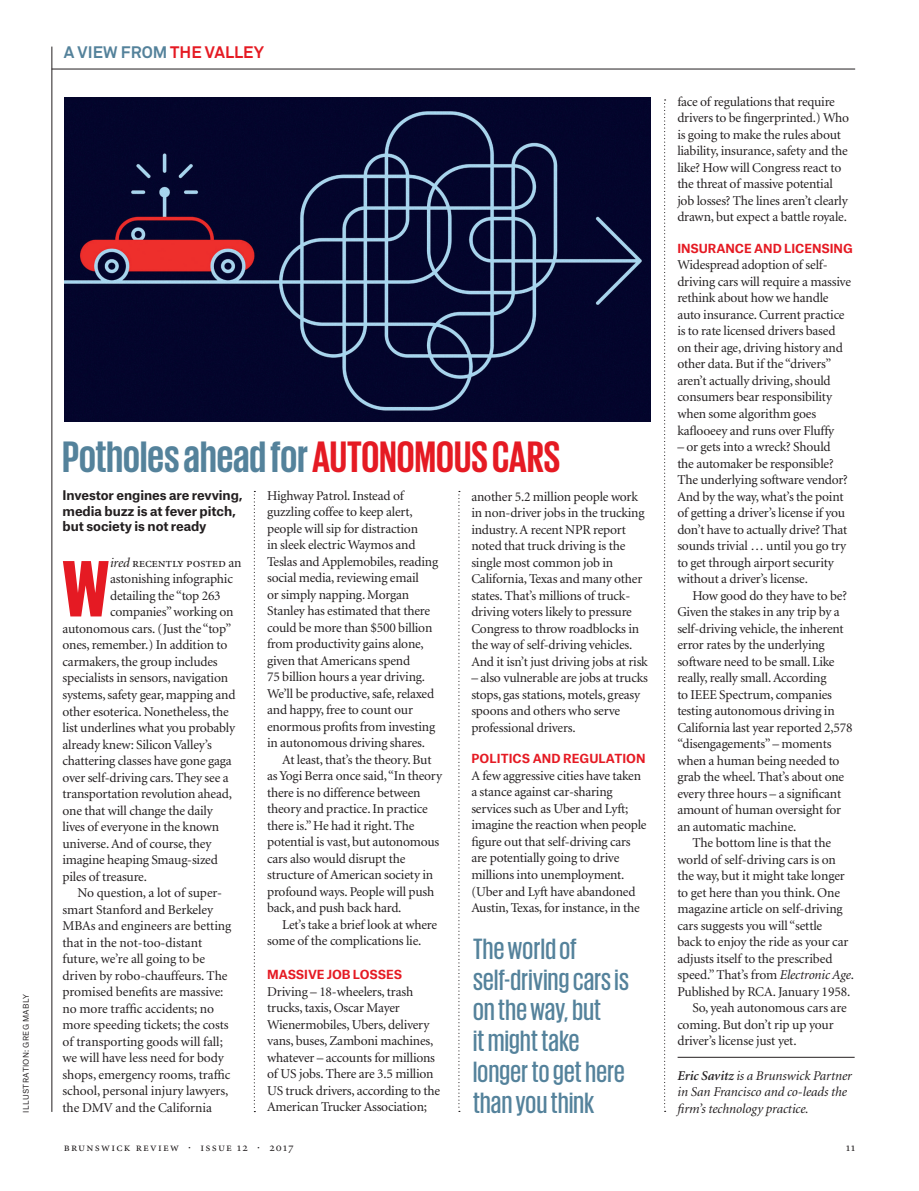
<style>
.page{position:relative;width:919px;height:1191px;background:#fff}
.page>*{position:absolute;margin:0;border:0;box-sizing:border-box;transform-origin:0 0}
.BR_Minion_BODYCOPY{font:800 81.75px "Giorgio Sans";color:#e51a23}
.BR_Atlas_Grotesk_SMA{font:700 45px "Giorgio Sans";letter-spacing:.005em;color:#54829b}
.BR_Minion_BODYCOPY-2{font:500 30px/30.8px "Giorgio Sans";letter-spacing:.015em;color:#54829b}
.SA_strap{font:700 16.5px "Akkurat Pro";letter-spacing:.005em;color:#54829b}
.BR_Minion_BODYCOPY-3{font:13.5px/16.5px "Minion";letter-spacing:-.015em;color:#231f20}
.BR_Atlas_Grotesk_SMA-2{font:13.5px/16.5px "Minion";letter-spacing:-.015em;color:#231f20}
.BR_Minion_BODYCOPY-4{font:italic 13.5px/16.5px "Minion";letter-spacing:-.005em;color:#231f20}
.BR_Minion_BODYCOPY-5{font:13.5px "Minion Regular SC";letter-spacing:-.015em;color:#231f20}
.BR_Atlas_Grotesk_SMA-3{font:700 12.75px/15.8px "Atlas Grotesk";letter-spacing:-.005em;color:#231f20}
.BR_Atlas_Grotesk_SMA-4{font:700 12px "Atlas Grotesk";letter-spacing:-.005em;color:#e51a23}
.t1{font:12px "Minion Regular SC";letter-spacing:.105em;color:#231f20}
.BR_Atlas_Grotesk_GUT{font:7.5px "Atlas Grotesk";letter-spacing:.04em;color:#231f20}
.s1{color:#e51a23}
.s2{font-family:"Minion";font-style:italic}
.s3{font-family:"Minion"}
.s4{font-style:italic}
.s5{font-weight:600}
</style>
<div class="page">
<img style="left:64px;top:98px;width:586px;height:323px">
<hr style="left:677px;top:1057px;width:177px;height:1px;background:#231f20">
<hr style="left:52px;top:69px;width:803px;height:1px;background:#231f20">
<hr style="left:52px;top:47px;width:1px;height:1065px;background:#231f20">
<svg style="left:458px;top:491px;width:2px;height:621px"></svg>
<svg style="left:254px;top:491px;width:1px;height:621px"></svg>
<svg style="left:664px;top:99px;width:1px;height:1013px"></svg>
<p class="BR_Atlas_Grotesk_GUT" style="left:20px;top:1112px;width:120px;rotate:-90deg">ILLUSTRATION: GREG MABLY</p>
<p class="SA_strap" style="left:64px;top:42px;width:201px">A VIEW FROM <span class="s1">THE VALLEY</span></p>
<p class="BR_Atlas_Grotesk_SMA" style="left:63px;top:434px;width:499px">Potholes ahead for<span class="s1">AUTONOMOUS CARS</span></p>
<p class="BR_Atlas_Grotesk_SMA-3" style="left:63px;top:486px;width:181px">Investor engines are revving, media buzz is at fever pitch, but society is not ready</p>
<p class="BR_Minion_BODYCOPY" style="left:63px;top:547px;width:48px">W</p>
<p class="BR_Minion_BODYCOPY-5" style="left:110px;top:556px;width:133px"><span class="s2">ired</span> recently posted <span class="s3">an</span></p>
<p class="BR_Minion_BODYCOPY-3" style="left:110px;top:571px;width:124px">astonishing infographic</p>
<p class="BR_Minion_BODYCOPY-3" style="left:110px;top:588px;width:112px">detailing the “top 263</p>
<p class="BR_Minion_BODYCOPY-3" style="left:110px;top:604px;width:125px">companies” working on</p>
<p class="BR_Minion_BODYCOPY-3" style="left:63px;top:621px;width:170px">autonomous cars. (Just the “top”</p>
<p class="BR_Minion_BODYCOPY-3" style="left:63px;top:637px;width:166px">ones, remember.) In addition to</p>
<p class="BR_Minion_BODYCOPY-3" style="left:63px;top:654px;width:157px">carmakers, the group includes</p>
<p class="BR_Minion_BODYCOPY-3" style="left:63px;top:670px;width:167px">specialists in sensors, navigation</p>
<p class="BR_Minion_BODYCOPY-3" style="left:63px;top:687px;width:174px">systems, safety gear, mapping and</p>
<p class="BR_Minion_BODYCOPY-3" style="left:63px;top:703px;width:168px">other esoterica. Nonetheless, the</p>
<p class="BR_Minion_BODYCOPY-3" style="left:63px;top:720px;width:174px">list underlines what you probably</p>
<p class="BR_Minion_BODYCOPY-3" style="left:63px;top:736px;width:151px">already knew: Silicon Valley’s</p>
<p class="BR_Minion_BODYCOPY-3" style="left:63px;top:753px;width:171px">chattering classes have gone gaga</p>
<p class="BR_Minion_BODYCOPY-3" style="left:63px;top:769px;width:167px">over self-driving cars. They see a</p>
<p class="BR_Minion_BODYCOPY-3" style="left:63px;top:786px;width:171px">transportation revolution ahead,</p>
<p class="BR_Minion_BODYCOPY-3" style="left:63px;top:802px;width:152px">one that will change the daily</p>
<p class="BR_Minion_BODYCOPY-3" style="left:63px;top:819px;width:158px">lives of everyone in the known</p>
<p class="BR_Minion_BODYCOPY-3" style="left:63px;top:835px;width:150px">universe. And of course, they</p>
<p class="BR_Minion_BODYCOPY-3" style="left:63px;top:852px;width:157px">imagine heaping Smaug-sized</p>
<p class="BR_Minion_BODYCOPY-3" style="left:63px;top:868px;width:86px">piles of treasure.</p>
<p class="BR_Minion_BODYCOPY-3" style="left:63px;top:885px;width:170px;text-indent:15px">No question, a lot of super&shy;smart Stanford and Berkeley<br>MBAs and engineers are betting that in the not-too-distant future, we’re all going to be driven by robo-chauffeurs. The promised benefits are massive: no more traffic accidents; no more speeding tickets; the costs of transporting goods will fall; we will have less need for body shops, emergency rooms, traffic school, personal injury lawyers, the DMV and the California</p>
<p class="BR_Minion_BODYCOPY-3" style="left:267px;top:487px;width:173px">Highway Patrol. Instead of guzzling coffee to keep alert, people will sip for distraction<br>in sleek electric Waymos and<br>Teslas and Applemobiles, reading social media, reviewing email<br>or simply napping. Morgan<br>Stanley has estimated that there could be more than $500 billion from productivity gains alone, given that Americans spend<br>75 billion hours a year driving.<br>We’ll be productive, safe, relaxed and happy, free to count our enormous profits from investing in autonomous driving shares.</p>
<p class="BR_Minion_BODYCOPY-3" style="left:267px;top:751px;width:176px;text-indent:15px">At least, that’s the theory. But as Yogi Berra once said, “In theory there is no difference between theory and practice. In practice there is.” He had it right. The potential is vast, but autonomous cars also would disrupt the structure of American society in profound ways. People will push back, and push back hard.</p>
<p class="BR_Minion_BODYCOPY-3" style="left:267px;top:916px;width:171px;text-indent:15px">Let’s take a brief look at where some of the complications lie.</p>
<p class="BR_Atlas_Grotesk_SMA-4" style="left:267px;top:964px;width:136px">MASSIVE JOB LOSSES</p>
<p class="BR_Atlas_Grotesk_SMA-2" style="left:267px;top:983px;width:175px">Driving – 18-wheelers, trash trucks, taxis, Oscar Mayer<br>Wienermobiles, Ubers, delivery vans, buses, Zamboni machines, whatever – accounts for millions of US jobs. There are 3.5 million<br>US truck drivers, according to the<br>American Trucker Association;</p>
<p class="BR_Atlas_Grotesk_SMA-2" style="left:471px;top:489px;width:178px">another 5.2 million people work in non-driver jobs in the trucking industry. A recent NPR report noted that truck driving is the single most common job in<br>California, Texas and many other states. That’s millions of truck&shy;driving voters likely to pressure<br>Congress to throw roadblocks in the way of self-driving vehicles.<br>And it isn’t just driving jobs at risk</p>
<p class="BR_Atlas_Grotesk_SMA-2" style="left:471px;top:670px;width:178px">– also vulnerable are jobs at trucks stops, gas stations, motels, greasy spoons and others who serve professional drivers.</p>
<p class="BR_Atlas_Grotesk_SMA-4" style="left:471px;top:749px;width:176px">POLITICS AND REGULATION</p>
<p class="BR_Atlas_Grotesk_SMA-2" style="left:471px;top:768px;width:177px">A few aggressive cities have taken a stance against car-sharing services such as Uber and Lyft; imagine the reaction when people figure out that self-driving cars are potentially going to drive millions into unemployment. (Uber and Lyft have abandoned<br>Austin, Texas, for instance, in the</p>
<p class="BR_Minion_BODYCOPY-2" style="left:473px;top:932px;width:157px">The world of self-driving cars is on the way, but<br>it might take longer to get here</p>
<p class="BR_Minion_BODYCOPY-2" style="left:473px;top:1086px;width:123px">than you think</p>
<p class="BR_Atlas_Grotesk_SMA-2" style="left:677px;top:94px;width:173px">face of regulations that require drivers to be fingerprinted.) Who is going to make the rules about liability, insurance, safety and the like? How will Congress react to the threat of massive potential job losses? The lines aren’t clearly drawn, but expect a battle royale.</p>
<p class="BR_Atlas_Grotesk_SMA-4" style="left:677px;top:238px;width:177px">INSURANCE AND LICENSING</p>
<p class="BR_Atlas_Grotesk_SMA-2" style="left:677px;top:257px;width:175px">Widespread adoption of self&shy;driving cars will require a massive rethink about how we handle auto insurance. Current practice is to rate licensed drivers based on their age, driving history and other data. But if the “drivers” aren’t actually driving, should consumers bear responsibility when some algorithm goes kaflooeey and runs over Fluffy</p>
<p class="BR_Atlas_Grotesk_SMA-2" style="left:677px;top:439px;width:172px">– or gets into a wreck? Should the automaker be responsible?<br>The underlying software vendor?<br>And by the way, what’s the point of getting a driver’s license if you don’t have to actually drive? That sounds trivial … until you go try to get through airport security without a driver’s license.</p>
<p class="BR_Minion_BODYCOPY-3" style="left:677px;top:587px;width:177px;text-indent:15px">How good do they have to be?<br>Given the stakes in any trip by a self-driving vehicle, the inherent error rates by the underlying software need to be small. Like really, really small. According<br>to IEEE Spectrum, companies testing autonomous driving in<br>California last year reported 2,578 “disengagements” – moments when a human being needed to grab the wheel. That’s about one every three hours – a significant amount of human oversight for an automatic machine.</p>
<p class="BR_Minion_BODYCOPY-3" style="left:677px;top:835px;width:178px;text-indent:15px">The bottom line is that the world of self-driving cars is on the way, but it might take longer to get here than you think. One magazine article on self-driving cars suggests you will “settle<br>back to enjoy the ride as your car adjusts itself to the prescribed speed.” That’s from <span class="s4">Electronic Age</span>.<br>Published by RCA. January 1958.</p>
<p class="BR_Minion_BODYCOPY-3" style="left:677px;top:1000px;width:171px;text-indent:15px">So, yeah autonomous cars are coming. But don’t rip up your driver’s license just yet.</p>
<p class="BR_Minion_BODYCOPY-4" style="left:677px;top:1067px;width:176px"><span class="s5">Eric Savitz</span> is a Brunswick Partner in San Francisco and co-leads the firm’s technology practice.</p>
<p class="t1" style="left:64px;top:1141px;width:231px">brunswick review · issue 12 · 2017</p>
<p class="t1" style="left:846px;top:1141px;width:10px">11</p>
</div>
